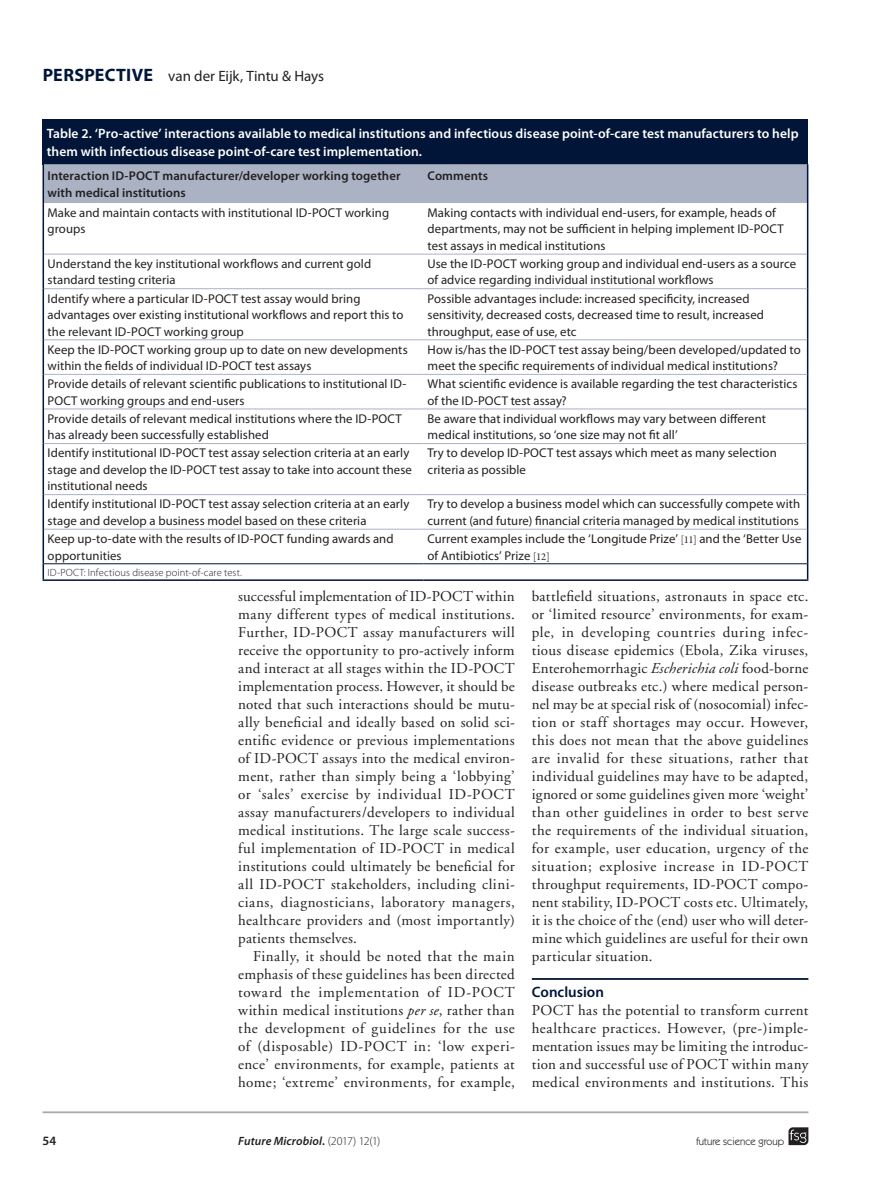
<style>
.page{position:relative;width:885px;height:1191px;background:#fff}
.page>*{position:absolute;margin:0;border:0;box-sizing:border-box;transform-origin:0 0}
.t1{font:15px/18px "Adobe Garamond";letter-spacing:.02em;color:#231f20;text-align:justify}
.t2{font:15px "Myriad Pro";color:#231f20}
.t3{font:600 15px "Myriad Pro";color:#001537}
.t4{font:600 13.5px/18px "Myriad Pro";letter-spacing:.005em;color:#fff}
.t5{font:12.75px/16.5px "Myriad Pro";letter-spacing:.005em;color:#231f20}
.t6{font:600 12.75px/16.5px "Myriad Pro";letter-spacing:.01em;color:#231f20}
.t7{font:italic 600 12px "Myriad Pro";letter-spacing:.01em;color:#231f20}
.t8{font:300 10.5px "Myriad Pro";letter-spacing:.01em;color:#231f20}
.t9{font:10.5px "Itc Kabel";color:#231f20}
.s1{font-weight:700;font-size:18px;color:#001537}
.s2{font-family:"Garamond Premr Pro";font-size:10.5px}
.s3{font-style:italic}
.s4{font-weight:300;font-style:normal}
</style>
<div class="page">
<svg style="left:788px;top:1127px;width:20px;height:18px"></svg>
<hr style="left:43px;top:1111px;width:765px;height:2px;background:#a8a9ad">
<hr style="left:531px;top:978px;width:277px;height:2px;background:#001537">
<div style="left:43px;top:119px;width:765px;height:45px;background:#001537"></div>
<div style="left:44px;top:164px;width:762px;height:39px;background:#aab2c4"></div>
<svg style="left:44px;top:203px;width:762px;height:376px"></svg>
<hr style="left:43px;top:203px;width:1px;height:51px;background:#001537">
<hr style="left:806px;top:203px;width:2px;height:51px;background:#001537">
<hr style="left:43px;top:254px;width:1px;height:35px;background:#001537">
<hr style="left:806px;top:254px;width:2px;height:35px;background:#001537">
<hr style="left:43px;top:289px;width:1px;height:51px;background:#001537">
<hr style="left:806px;top:289px;width:2px;height:51px;background:#001537">
<hr style="left:43px;top:340px;width:1px;height:34px;background:#001537">
<hr style="left:806px;top:340px;width:2px;height:34px;background:#001537">
<hr style="left:43px;top:374px;width:1px;height:35px;background:#001537">
<hr style="left:806px;top:374px;width:2px;height:35px;background:#001537">
<hr style="left:43px;top:409px;width:1px;height:34px;background:#001537">
<hr style="left:806px;top:409px;width:2px;height:34px;background:#001537">
<hr style="left:43px;top:443px;width:1px;height:51px;background:#001537">
<hr style="left:806px;top:443px;width:2px;height:51px;background:#001537">
<hr style="left:43px;top:494px;width:1px;height:35px;background:#001537">
<hr style="left:806px;top:494px;width:2px;height:35px;background:#001537">
<hr style="left:43px;top:529px;width:1px;height:35px;background:#001537">
<hr style="left:806px;top:529px;width:2px;height:35px;background:#001537">
<hr style="left:44px;top:254px;width:379px;height:1px;background:#aab2c4">
<hr style="left:423px;top:254px;width:383px;height:1px;background:#aab2c4">
<hr style="left:44px;top:288px;width:379px;height:1px;background:#aab2c4">
<hr style="left:423px;top:288px;width:383px;height:1px;background:#aab2c4">
<hr style="left:44px;top:339px;width:379px;height:1px;background:#aab2c4">
<hr style="left:423px;top:339px;width:383px;height:1px;background:#aab2c4">
<hr style="left:44px;top:374px;width:379px;height:1px;background:#aab2c4">
<hr style="left:423px;top:374px;width:383px;height:1px;background:#aab2c4">
<hr style="left:44px;top:408px;width:379px;height:1px;background:#aab2c4">
<hr style="left:423px;top:408px;width:383px;height:1px;background:#aab2c4">
<hr style="left:44px;top:443px;width:379px;height:1px;background:#aab2c4">
<hr style="left:423px;top:443px;width:383px;height:1px;background:#aab2c4">
<hr style="left:44px;top:494px;width:379px;height:1px;background:#aab2c4">
<hr style="left:423px;top:494px;width:383px;height:1px;background:#aab2c4">
<hr style="left:44px;top:529px;width:379px;height:1px;background:#aab2c4">
<hr style="left:423px;top:529px;width:383px;height:1px;background:#aab2c4">
<hr style="left:44px;top:563px;width:379px;height:1px;background:#001537">
<hr style="left:423px;top:563px;width:383px;height:1px;background:#001537">
<svg style="left:43px;top:564px;width:1px;height:15px"></svg>
<svg style="left:806px;top:564px;width:2px;height:15px"></svg>
<hr style="left:43px;top:579px;width:380px;height:2px;background:#001537">
<hr style="left:423px;top:579px;width:385px;height:2px;background:#001537">
<hr style="left:43px;top:164px;width:1px;height:39px;background:#001537">
<hr style="left:806px;top:164px;width:2px;height:39px;background:#001537">
<p class="t2" style="left:43px;top:67px;width:283px"><span class="s1">PERSPECTIVE</span> van der Eijk, Tintu &amp; Hays</p>
<p class="t4" style="left:47px;top:124px;width:753px">Table 2. ‘Pro-active’ interactions available to medical institutions and infectious disease point-of-care test manufacturers to help them with infectious disease point-of-care test implementation.</p>
<p class="t6" style="left:48px;top:167px;width:354px">Interaction ID-POCT manufacturer/developer working together with medical institutions</p>
<p class="t6" style="left:427px;top:167px;width:62px">Comments</p>
<p class="t5" style="left:48px;top:204px;width:343px">Make and maintain contacts with institutional ID-POCT working groups</p>
<p class="t5" style="left:427px;top:204px;width:357px">Making contacts with individual end-users, for example, heads of departments, may not be sufficient in helping implement ID-POCT test assays in medical institutions</p>
<p class="t5" style="left:48px;top:255px;width:325px">Understand the key institutional workflows and current gold standard testing criteria</p>
<p class="t5" style="left:427px;top:255px;width:370px">Use the ID-POCT working group and individual end-users as a source of advice regarding individual institutional workflows</p>
<p class="t5" style="left:48px;top:290px;width:357px">Identify where a particular ID-POCT test assay would bring advantages over existing institutional workflows and report this to the relevant ID-POCT working group</p>
<p class="t5" style="left:427px;top:290px;width:338px">Possible advantages include: increased specificity, increased sensitivity, decreased costs, decreased time to result, increased throughput, ease of use, etc</p>
<p class="t5" style="left:48px;top:341px;width:361px">Keep the ID-POCT working group up to date on new developments within the fields of individual ID-POCT test assays</p>
<p class="t5" style="left:427px;top:341px;width:374px">How is/has the ID-POCT test assay being/been developed/updated to meet the specific requirements of individual medical institutions?</p>
<p class="t5" style="left:48px;top:375px;width:360px">Provide details of relevant scientific publications to institutional ID-<br>POCT working groups and end-users</p>
<p class="t5" style="left:427px;top:375px;width:371px">What scientific evidence is available regarding the test characteristics of the ID-POCT test assay?</p>
<p class="t5" style="left:48px;top:410px;width:355px">Provide details of relevant medical institutions where the ID-POCT has already been successfully established</p>
<p class="t5" style="left:427px;top:410px;width:340px">Be aware that individual workflows may vary between different medical institutions, so ‘one size may not fit all’</p>
<p class="t5" style="left:48px;top:444px;width:366px">Identify institutional ID-POCT test assay selection criteria at an early stage and develop the ID-POCT test assay to take into account these institutional needs</p>
<p class="t5" style="left:427px;top:444px;width:351px">Try to develop ID-POCT test assays which meet as many selection criteria as possible</p>
<p class="t5" style="left:48px;top:496px;width:363px">Identify institutional ID-POCT test assay selection criteria at an early stage and develop a business model based on these criteria</p>
<p class="t5" style="left:427px;top:496px;width:374px">Try to develop a business model which can successfully compete with current (and future) financial criteria managed by medical institutions</p>
<p class="t5" style="left:48px;top:530px;width:347px">Keep up-to-date with the results of ID-POCT funding awards and opportunities</p>
<p class="t5" style="left:427px;top:530px;width:375px">Current examples include the ‘Longitude Prize’ <span class="s2">[11]</span> and the ‘Better Use of Antibiotics’ Prize <span class="s2">[12]</span></p>
<p class="t8" style="left:48px;top:566px;width:196px">ID-POCT: Infectious disease point-of-care test.</p>
<p class="t1" style="left:238px;top:587px;width:278px">successful implementation of ID-POCT within many different types of medical institutions.<br>Further, ID-POCT assay manufacturers will receive the opportunity to pro-actively inform and interact at all stages within the ID-POCT implementation process. However, it should be noted that such interactions should be mutu&shy;ally beneficial and ideally based on solid sci&shy;entific evidence or previous implementations of ID-POCT assays into the medical environ&shy;ment, rather than simply being a ‘lobbying’ or ‘sales’ exercise by individual ID-POCT assay manufacturers/developers to individual medical institutions. The large scale success&shy;ful implementation of ID-POCT in medical institutions could ultimately be beneficial for all ID-POCT stakeholders, including clini&shy;cians, diagnosticians, laboratory managers, healthcare providers and (most importantly) patients themselves.</p>
<p class="t1" style="left:238px;top:947px;width:278px;text-indent:15px">Finally, it should be noted that the main emphasis of these guidelines has been directed toward the implementation of ID-POCT within medical institutions <span class="s3">per se</span>, rather than the development of guidelines for the use of (disposable) ID-POCT in: ‘low experi&shy;ence’ environments, for example, patients at home; ‘extreme’ environments, for example,</p>
<p class="t1" style="left:531px;top:587px;width:278px">battlefield situations, astronauts in space etc. or ‘limited resource’ environments, for exam&shy;ple, in developing countries during infec&shy;tious disease epidemics (Ebola, Zika viruses, Enterohemorrhagic <span class="s3">Escherichia coli</span> food-borne disease outbreaks etc.) where medical person&shy;nel may be at special risk of (nosocomial) infec&shy;tion or staff shortages may occur. However, this does not mean that the above guidelines are invalid for these situations, rather that individual guidelines may have to be adapted, ignored or some guidelines given more ‘weight’ than other guidelines in order to best serve the requirements of the individual situation, for example, user education, urgency of the situation; explosive increase in ID-POCT throughput requirements, ID-POCT compo&shy;nent stability, ID-POCT costs etc. Ultimately, it is the choice of the (end) user who will deter&shy;mine which guidelines are useful for their own particular situation.</p>
<p class="t3" style="left:531px;top:982px;width:74px">Conclusion</p>
<p class="t1" style="left:531px;top:1001px;width:278px">POCT has the potential to transform current healthcare practices. However, (pre-)imple&shy;mentation issues may be limiting the introduc&shy;tion and successful use of POCT within many medical environments and institutions. This</p>
<p class="t6" style="left:43px;top:1132px;width:15px">54</p>
<p class="t7" style="left:238px;top:1133px;width:144px">Future Microbiol. <span class="s4">(2017) 12(1)</span></p>
<p class="t9" style="left:696px;top:1135px;width:90px">future science group</p>
</div>
